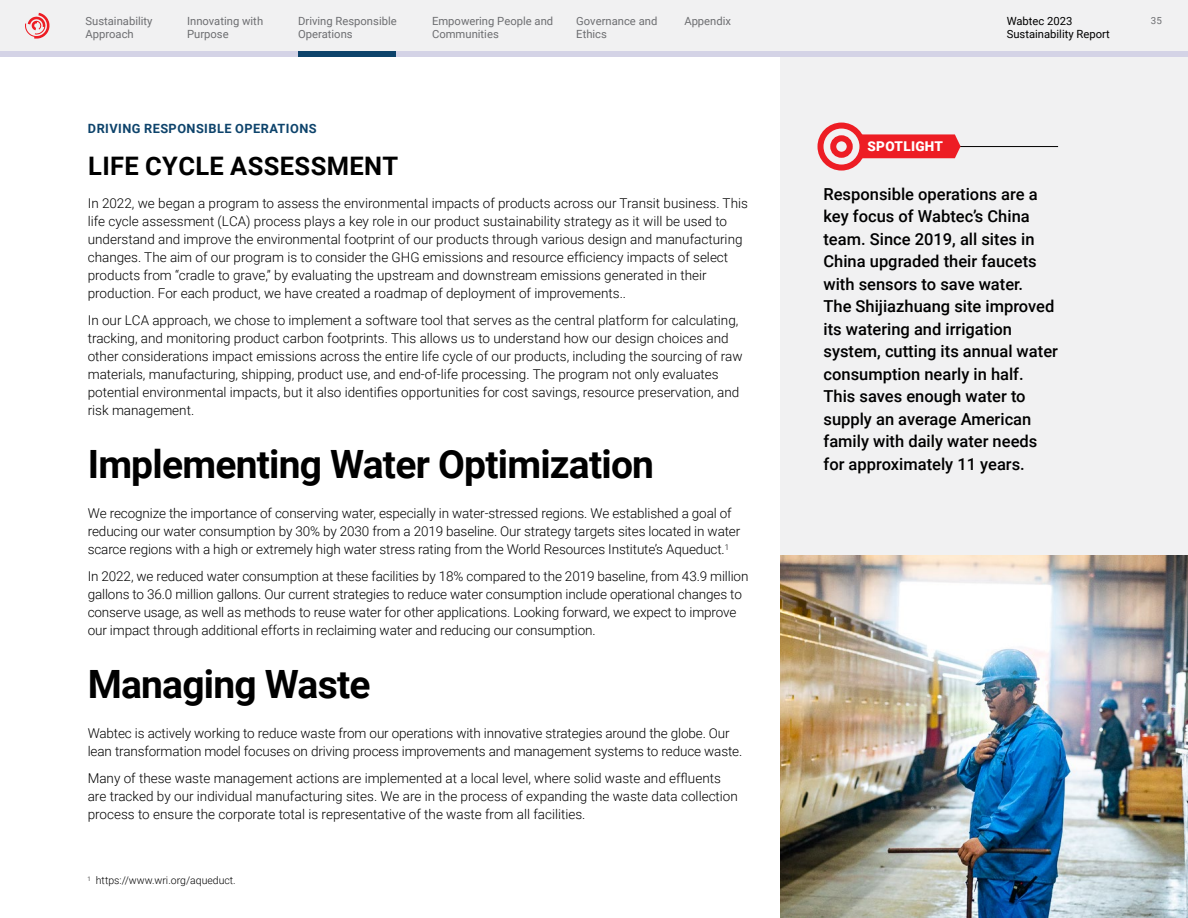
<style>
.page{position:relative;width:1188px;height:918px;background:#fff}
.page>*{position:absolute;margin:0;border:0;box-sizing:border-box;transform-origin:0 0}
.t1{font:700 39px "Roboto";letter-spacing:-.02em;color:#000}
.t2{font:700 25.5px "Roboto";letter-spacing:.015em;color:#000}
.t3{font:500 16.5px/22.5px "Roboto";color:#000}
.t4{font:300 13.5px/18px "Roboto";color:#000}
.t5{font:900 13.5px "Roboto";letter-spacing:.025em;color:#fff}
.t6{font:700 12.75px "Roboto";letter-spacing:.035em;color:#0d436b}
.t7{font:11.25px/13.5px "Roboto";color:#6d6e71}
.t8{font:11.25px/13.5px "Roboto";color:#000}
.t9{font:300 10.5px "Roboto";color:#000}
.t10{font:9.75px "Roboto";color:#6d6e71}
</style>
<div class="page">
<div style="left:780px;top:48px;width:408px;height:870px;background:#f1f1f2"></div>
<img style="left:780px;top:555px;width:408px;height:363px">
<div style="left:0;top:0;width:1188px;height:51px;background:#f1f1f2"></div>
<svg style="left:25px;top:13px;width:25px;height:26px"></svg>
<div style="left:0;top:51px;width:1188px;height:6px;background:#d4d3e6"></div>
<div style="left:298px;top:51px;width:98px;height:6px;background:#0d436b"></div>
<div style="left:818px;top:123px;width:48px;height:48px;border:6px solid #ed1d24;border-radius:50%"></div>
<div style="left:830px;top:135px;width:23px;height:23px;border:6px solid #ed1d24;border-radius:50%"></div>
<hr style="left:866px;top:146px;width:192px;height:1px;background:#000">
<svg style="left:861px;top:134px;width:100px;height:24px;background:#ed272e"></svg>
<p class="t7" style="left:86px;top:14px;width:69px">Sustainability<br>Approach</p>
<p class="t7" style="left:187px;top:14px;width:78px">Innovating with<br>Purpose</p>
<p class="t7" style="left:298px;top:14px;width:100px">Driving Responsible<br>Operations</p>
<p class="t7" style="left:432px;top:14px;width:123px">Empowering People and<br>Communities</p>
<p class="t7" style="left:576px;top:14px;width:83px">Governance and<br>Ethics</p>
<p class="t7" style="left:684px;top:14px;width:48px">Appendix</p>
<p class="t8" style="left:1007px;top:13px;width:105px">Wabtec 2023<br>Sustainability Report</p>
<p class="t10" style="left:1151px;top:13px;width:12px">35</p>
<p class="t6" style="left:88px;top:119px;width:230px">DRIVING RESPONSIBLE OPERATIONS</p>
<h2 class="t2" style="left:88px;top:148px;width:312px">LIFE CYCLE ASSESSMENT</h2>
<p class="t4" style="left:88px;top:194px;width:662px">In 2022, we began a program to assess the environmental impacts of products across our Transit business. This life cycle assessment (LCA) process plays a key role in our product sustainability strategy as it will be used to understand and improve the environmental footprint of our products through various design and manufacturing changes. The aim of our program is to consider the GHG emissions and resource efficiency impacts of select products from “cradle to grave,” by evaluating the upstream and downstream emissions generated in their production. For each product, we have created a roadmap of deployment of improvements..</p>
<p class="t4" style="left:88px;top:311px;width:656px">In our LCA approach, we chose to implement a software tool that serves as the central platform for calculating, tracking, and monitoring product carbon footprints. This allows us to understand how our design choices and other considerations impact emissions across the entire life cycle of our products, including the sourcing of raw materials, manufacturing, shipping, product use, and end-of-life processing. The program not only evaluates potential environmental impacts, but it also identifies opportunities for cost savings, resource preservation, and risk management.</p>
<h1 class="t1" style="left:88px;top:436px;width:568px">Implementing Water Optimization</h1>
<p class="t4" style="left:88px;top:504px;width:654px">We recognize the importance of conserving water, especially in water-stressed regions. We established a goal of reducing our water consumption by 30% by 2030 from a 2019 baseline. Our strategy targets sites located in water scarce regions with a high or extremely high water stress rating from the World Resources Institute’s Aqueduct.<sup>1</sup></p>
<p class="t4" style="left:88px;top:567px;width:662px">In 2022, we reduced water consumption at these facilities by 18% compared to the 2019 baseline, from 43.9 million gallons to 36.0 million gallons. Our current strategies to reduce water consumption include operational changes to conserve usage, as well as methods to reuse water for other applications. Looking forward, we expect to improve our impact through additional efforts in reclaiming water and reducing our consumption.</p>
<h1 class="t1" style="left:88px;top:657px;width:284px">Managing Waste</h1>
<p class="t4" style="left:88px;top:724px;width:656px">Wabtec is actively working to reduce waste from our operations with innovative strategies around the globe. Our lean transformation model focuses on driving process improvements and management systems to reduce waste.</p>
<p class="t4" style="left:88px;top:769px;width:652px">Many of these waste management actions are implemented at a local level, where solid waste and effluents are tracked by our individual manufacturing sites. We are in the process of expanding the waste data collection process to ensure the corporate total is representative of the waste from all facilities.</p>
<p class="t9" style="left:87px;top:873px;width:150px"><sup>1</sup> https://www.wri.org/aqueduct.</p>
<p class="t5" style="left:867px;top:137px;width:77px">SPOTLIGHT</p>
<p class="t3" style="left:824px;top:182px;width:236px">Responsible operations are a key focus of Wabtec’s China team. Since 2019, all sites in<br>China upgraded their faucets with sensors to save water.<br>The Shijiazhuang site improved its watering and irrigation system, cutting its annual water consumption nearly in half.<br>This saves enough water to supply an average American family with daily water needs for approximately 11 years.</p>
</div>
